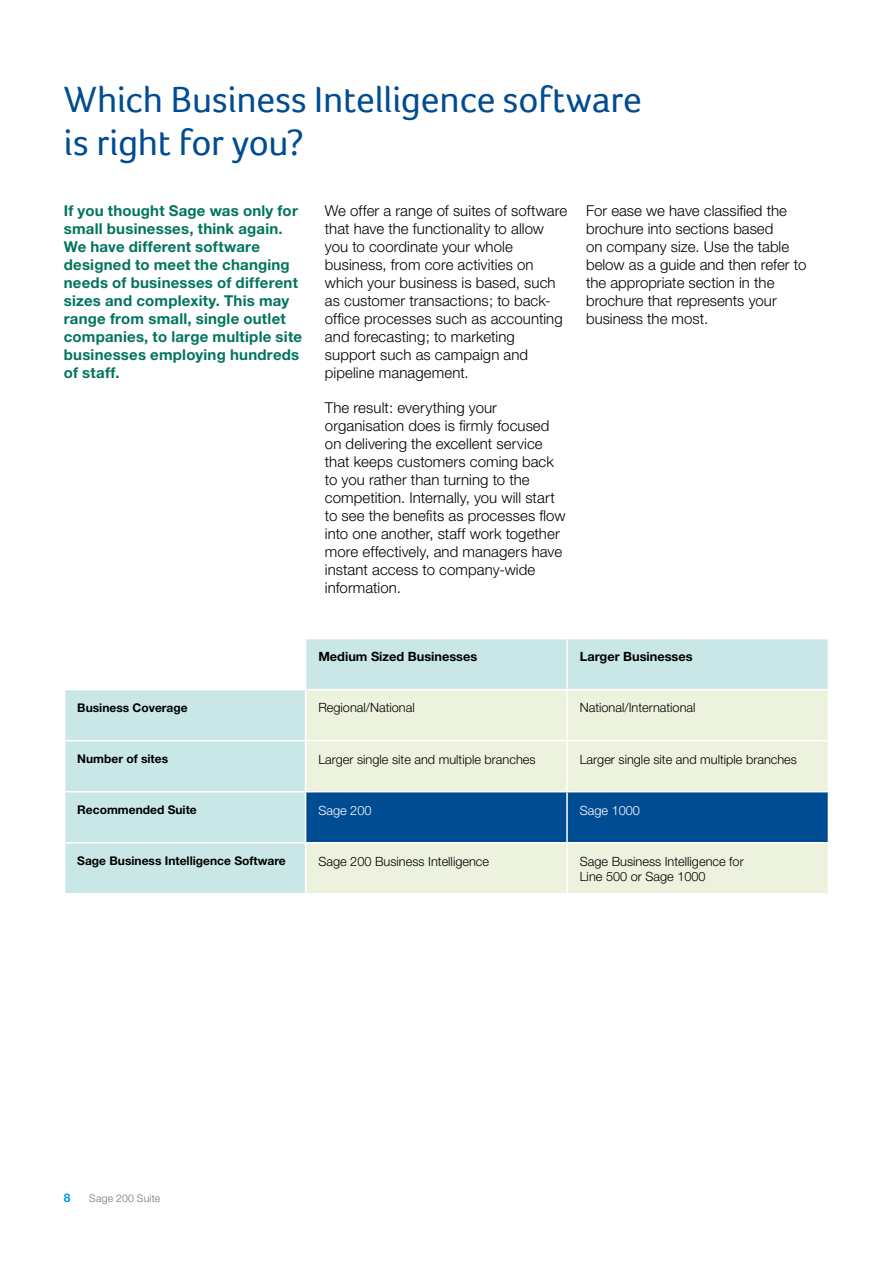
<style>
.page{position:relative;width:893px;height:1263px;background:#fff}
.page>*{position:absolute;margin:0;border:0;box-sizing:border-box;transform-origin:0 0}
.t1{font:37.5px/43.5px "Foco";letter-spacing:-.005em;color:#004c93}
.t2{font:300 15px/18px "Helvetica Neue";letter-spacing:.005em;color:#000}
.t3{font:700 15px/18px "Helvetica Neue";letter-spacing:.015em;color:#00755c}
.t4{font:300 12.75px/15.3px "Helvetica Neue";color:#000}
.t5{font:700 12.75px "Helvetica Neue";color:#000}
.t6{font:300 12.75px "Helvetica Neue";color:#fff}
.t7{font:700 12px "Helvetica Neue";color:#000}
.t8{font:700 12px "Helvetica Neue";color:#0098d4}
.t9{font:300 10.5px "Helvetica Neue";letter-spacing:.02em;color:#757477}
</style>
<div class="page">
<svg style="left:65px;top:639px;width:763px;height:254px;background:#d1eaea"></svg>
<div style="left:306px;top:690px;width:522px;height:203px;background:#ecf2dd"></div>
<div style="left:306px;top:792px;width:522px;height:50px;background:#004c93"></div>
<hr style="left:305px;top:639px;width:1px;height:50px;background:#fff">
<hr style="left:566px;top:639px;width:2px;height:50px;background:#fff">
<hr style="left:64px;top:689px;width:242px;height:1px;background:#fff">
<hr style="left:306px;top:689px;width:261px;height:1px;background:#fff">
<hr style="left:305px;top:690px;width:1px;height:50px;background:#fff">
<hr style="left:567px;top:689px;width:262px;height:1px;background:#fff">
<hr style="left:566px;top:690px;width:2px;height:50px;background:#fff">
<hr style="left:64px;top:740px;width:242px;height:1px;background:#fff">
<hr style="left:306px;top:740px;width:261px;height:1px;background:#fff">
<hr style="left:305px;top:741px;width:1px;height:50px;background:#fff">
<hr style="left:567px;top:740px;width:262px;height:1px;background:#fff">
<hr style="left:566px;top:741px;width:2px;height:50px;background:#fff">
<hr style="left:64px;top:791px;width:242px;height:1px;background:#fff">
<hr style="left:306px;top:791px;width:261px;height:1px;background:#fff">
<hr style="left:305px;top:792px;width:1px;height:50px;background:#fff">
<hr style="left:567px;top:791px;width:262px;height:1px;background:#fff">
<hr style="left:566px;top:792px;width:2px;height:50px;background:#fff">
<hr style="left:64px;top:842px;width:242px;height:1px;background:#fff">
<hr style="left:306px;top:842px;width:261px;height:1px;background:#fff">
<hr style="left:305px;top:843px;width:1px;height:50px;background:#fff">
<hr style="left:567px;top:842px;width:262px;height:1px;background:#fff">
<hr style="left:566px;top:843px;width:2px;height:50px;background:#fff">
<h1 class="t1" style="left:64px;top:77px;width:580px">Which Business Intelligence software is right for you?</h1>
<p class="t3" style="left:64px;top:201px;width:240px">If you thought Sage was only for small businesses, think again.<br>We have different software designed to meet the changing needs of businesses of different sizes and complexity. This may range from small, single outlet companies, to large multiple site businesses employing hundreds of staff.</p>
<p class="t2" style="left:325px;top:201px;width:244px">We offer a range of suites of software that have the functionality to allow you to coordinate your whole business, from core activities on which your business is based, such as customer transactions; to back&shy;office processes such as accounting and forecasting; to marketing support such as campaign and pipeline management.</p>
<p class="t2" style="left:325px;top:398px;width:242px">The result: everything your organisation does is firmly focused on delivering the excellent service that keeps customers coming back to you rather than turning to the competition. Internally, you will start to see the benefits as processes flow into one another, staff work together more effectively, and managers have instant access to company-wide information.</p>
<p class="t2" style="left:586px;top:201px;width:222px">For ease we have classified the brochure into sections based<br>on company size. Use the table below as a guide and then refer to the appropriate section in the brochure that represents your business the most.</p>
<p class="t5" style="left:318px;top:649px;width:160px">Medium Sized Businesses</p>
<p class="t5" style="left:580px;top:649px;width:114px">Larger Businesses</p>
<p class="t7" style="left:77px;top:700px;width:112px">Business Coverage</p>
<p class="t4" style="left:318px;top:700px;width:98px">Regional/National</p>
<p class="t4" style="left:580px;top:700px;width:117px">National/International</p>
<p class="t7" style="left:77px;top:751px;width:92px">Number of sites</p>
<p class="t4" style="left:318px;top:751px;width:219px">Larger single site and multiple branches</p>
<p class="t4" style="left:580px;top:751px;width:219px">Larger single site and multiple branches</p>
<p class="t7" style="left:77px;top:802px;width:121px">Recommended Suite</p>
<p class="t6" style="left:318px;top:802px;width:55px">Sage 200</p>
<p class="t6" style="left:580px;top:802px;width:62px">Sage 1000</p>
<p class="t7" style="left:77px;top:853px;width:210px">Sage Business Intelligence Software</p>
<p class="t4" style="left:318px;top:853px;width:172px">Sage 200 Business Intelligence</p>
<p class="t4" style="left:580px;top:853px;width:165px">Sage Business Intelligence for<br>Line 500 or Sage 1000</p>
<p class="t8" style="left:64px;top:1191px;width:8px">8</p>
<p class="t9" style="left:89px;top:1192px;width:72px">Sage 200 Suite</p>
</div>
